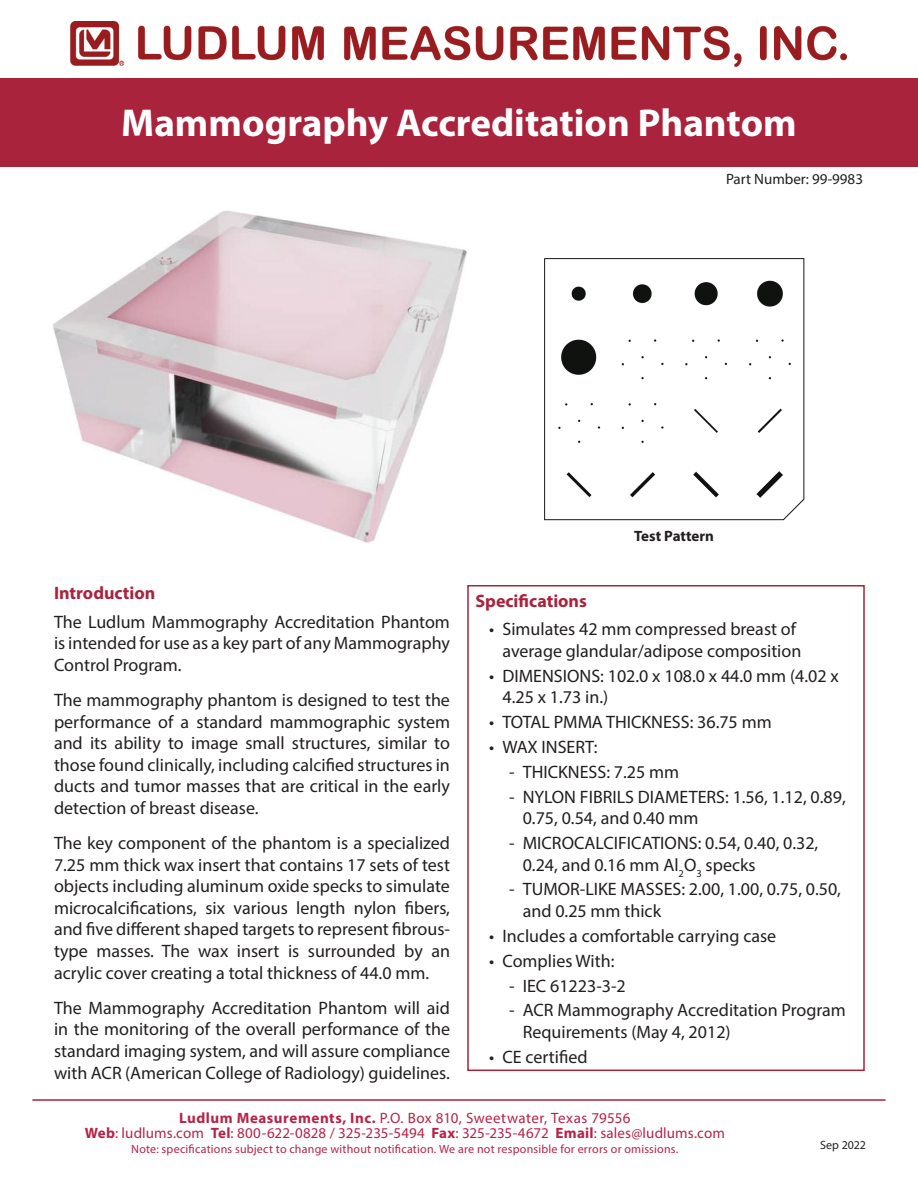
<style>
.page{position:relative;width:918px;height:1188px;background:#fff}
.page>*{position:absolute;margin:0;border:0;box-sizing:border-box;transform-origin:0 0}
.t1{font:700 39px "Myriad Pro";color:#fff}
.t2{font:18px/21.6px "Myriad Pro";color:#231f20}
.t3{font:700 18px "Myriad Pro";color:#a9233d}
.t4{font:15px/15px "Myriad Pro";letter-spacing:.01em;color:#b72348;text-align:center}
.t5{font:15px "Myriad Pro";color:#231f20}
.t6{font:700 15px "Myriad Pro";color:#231f20}
.t7{font:12px "Myriad Pro";letter-spacing:.02em;color:#b72348}
.t8{font:12px "Myriad Pro";letter-spacing:.005em;color:#231f20}
.s1{font-weight:700}
</style>
<div class="page">
<hr style="left:32px;top:1099px;width:854px;height:2px;background:#a9233d">
<div style="left:0;top:78px;width:918px;height:88px;background:#a9233d"></div>
<img style="left:71px;top:22px;width:775px;height:44px">
<div style="left:467px;top:585px;width:398px;height:486px;border:2px solid #a9233d"></div>
<img style="left:53px;top:211px;width:414px;height:332px">
<img style="left:544px;top:258px;width:261px;height:262px">
<h1 class="t1" style="left:121px;top:97px;width:677px">Mammography Accreditation Phantom</h1>
<p class="t5" style="left:726px;top:170px;width:139px">Part Number: 99-9983</p>
<p class="t3" style="left:54px;top:581px;width:103px">Introduction</p>
<p class="t2" style="left:54px;top:610px;width:398px;text-align:justify">The Ludlum Mammography Accreditation Phantom is intended for use as a key part of any Mammography Control Program.</p>
<p class="t2" style="left:54px;top:689px;width:398px;text-align:justify">The mammography phantom is designed to test the performance of a standard mammographic system and its ability to image small structures, similar to those found clinically, including calcified structures in ducts and tumor masses that are critical in the early detection of breast disease.</p>
<p class="t2" style="left:54px;top:832px;width:398px;text-align:justify">The key component of the phantom is a specialized 7.25 mm thick wax insert that contains 17 sets of test objects including aluminum oxide specks to simulate microcalcifications, six various length nylon fibers, and five different shaped targets to represent fibrous&shy;type masses. The wax insert is surrounded by an acrylic cover creating a total thickness of 44.0 mm.</p>
<p class="t2" style="left:54px;top:997px;width:398px;text-align:justify">The Mammography Accreditation Phantom will aid in the monitoring of the overall performance of the standard imaging system, and will assure compliance with ACR (American College of Radiology) guidelines.</p>
<p class="t6" style="left:634px;top:526px;width:81px">Test Pattern</p>
<p class="t3" style="left:476px;top:589px;width:113px">Specifications</p>
<p class="t2" style="left:489px;top:618px;width:314px;text-align:right">• Simulates 42 mm compressed breast of average glandular/adipose composition</p>
<p class="t2" style="left:503px;top:664px;width:338px;text-indent:-14px">• DIMENSIONS: 102.0 x 108.0 x 44.0 mm (4.02 x<br>4.25 x 1.73 in.)</p>
<p class="t2" style="left:489px;top:711px;width:284px">• TOTAL PMMA THICKNESS: 36.75 mm</p>
<p class="t2" style="left:489px;top:736px;width:110px">• WAX INSERT:</p>
<p class="t2" style="left:509px;top:761px;width:171px">- THICKNESS: 7.25 mm</p>
<p class="t2" style="left:523px;top:785px;width:325px;text-indent:-14px">- NYLON FIBRILS DIAMETERS: 1.56, 1.12, 0.89,<br>0.75, 0.54, and 0.40 mm</p>
<p class="t2" style="left:523px;top:832px;width:297px;text-indent:-14px">- MICROCALCIFICATIONS: 0.54, 0.40, 0.32,<br>0.24, and 0.16 mm Al<sub>2</sub>O<sub>3</sub> specks</p>
<p class="t2" style="left:523px;top:878px;width:320px;text-indent:-14px">- TUMOR-LIKE MASSES: 2.00, 1.00, 0.75, 0.50, and 0.25 mm thick</p>
<p class="t2" style="left:489px;top:925px;width:289px">• Includes a comfortable carrying case</p>
<p class="t2" style="left:489px;top:950px;width:127px">• Complies With:</p>
<p class="t2" style="left:509px;top:974px;width:118px">- IEC 61223-3-2</p>
<p class="t2" style="left:523px;top:999px;width:325px;text-indent:-14px">- ACR Mammography Accreditation Program<br>Requirements (May 4, 2012)</p>
<p class="t2" style="left:489px;top:1046px;width:100px">• CE certified</p>
<p class="t4" style="left:85px;top:1110px;width:642px"><span class="s1">Ludlum Measurements, Inc.</span> P.O. Box 810, Sweetwater, Texas 79556<br><span class="s1">Web</span>: ludlums.com <span class="s1">Tel</span>: 800-622-0828 / 325-235-5494 <span class="s1">Fax</span>: 325-235-4672 <span class="s1">Email</span>: sales@ludlums.com</p>
<p class="t7" style="left:131px;top:1142px;width:549px">Note: specifications subject to change without notification. We are not responsible for errors or omissions.</p>
<p class="t8" style="left:820px;top:1138px;width:47px">Sep 2022</p>
</div>
